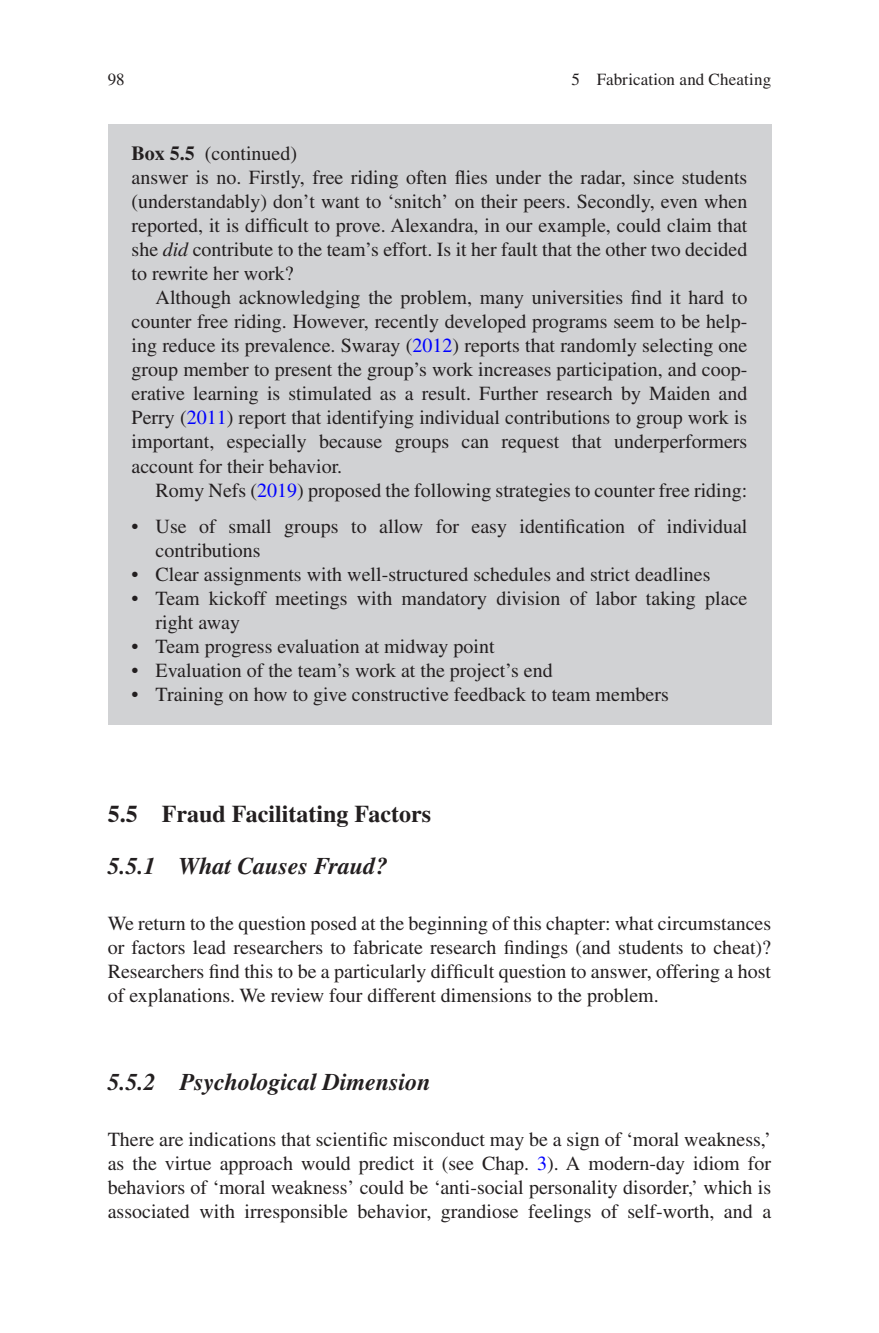
<style>
.page{position:relative;width:879px;height:1333px;background:#fff}
.page>*{position:absolute;margin:0;border:0;box-sizing:border-box;transform-origin:0 0}
._1_hd{font:700 24px "Times LT Std";color:#231f20}
._2_hd{font:italic 700 24px "Times LT Std";color:#231f20}
._1_hd_2_hd{font:italic 700 24px "Times LT Std";color:#231f20}
.Text{font:20px/24px "Times LT Std";color:#231f20;text-align:justify}
.Text_flush{font:20px/24px "Times LT Std";color:#231f20;text-align:justify}
.t1{font:17px "Times LT Std";letter-spacing:.005em;color:#231f20}
.s1{font-weight:700}
.s2{font-style:italic}
.s3{color:#00f}
</style>
<div class="page">
<div style="left:108px;top:161px;width:663px;height:563px;background:#d1d2d4"></div>
<div style="left:108px;top:124px;width:663px;height:38px;background:#d1d2d4"></div>
<p class="t1" style="left:108px;top:70px;width:18px">98</p>
<p class="Text" style="left:132px;top:141px;width:167px"><span class="s1">Box 5.5</span> (continued)</p>
<p class="t1" style="left:571px;top:70px;width:201px">5 Fabrication and Cheating</p>
<p class="Text" style="left:132px;top:165px;width:617px">answer is no. Firstly, free riding often flies under the radar, since students (understandably) don’t want to ‘snitch’ on their peers. Secondly, even when reported, it is difficult to prove. Alexandra, in our example, could claim that she <span class="s2">did</span> contribute to the team’s effort. Is it her fault that the other two decided to rewrite her work?</p>
<p class="Text" style="left:132px;top:285px;width:617px;text-indent:24px">Although acknowledging the problem, many universities find it hard to counter free riding. However, recently developed programs seem to be help&shy;ing reduce its prevalence. Swaray (<span class="s3">2012</span>) reports that randomly selecting one group member to present the group’s work increases participation, and coop&shy;erative learning is stimulated as a result. Further research by Maiden and Perry (<span class="s3">2011</span>) report that identifying individual contributions to group work is important, especially because groups can request that underperformers account for their behavior.</p>
<p class="Text" style="left:156px;top:477px;width:593px">Romy Nefs (<span class="s3">2019</span>) proposed the following strategies to counter free riding:</p>
<p class="Text" style="left:156px;top:513px;width:593px;text-indent:-24px">• Use of small groups to allow for easy identification of individual contributions</p>
<p class="Text" style="left:132px;top:561px;width:580px">• Clear assignments with well-structured schedules and strict deadlines</p>
<p class="Text" style="left:156px;top:585px;width:593px;text-indent:-24px">• Team kickoff meetings with mandatory division of labor taking place right away</p>
<p class="Text" style="left:132px;top:633px;width:365px">• Team progress evaluation at midway point</p>
<p class="Text" style="left:132px;top:657px;width:423px">• Evaluation of the team’s work at the project’s end</p>
<p class="Text" style="left:132px;top:681px;width:539px">• Training on how to give constructive feedback to team members</p>
<h2 class="_1_hd" style="left:108px;top:799px;width:325px">5.5 Fraud Facilitating Factors</h2>
<h3 class="_1_hd_2_hd" style="left:108px;top:851px;width:281px">5.5.1 What Causes Fraud?</h3>
<p class="Text_flush" style="left:108px;top:911px;width:665px">We return to the question posed at the beginning of this chapter: what circumstances or factors lead researchers to fabricate research findings (and students to cheat)?<br>Researchers find this to be a particularly difficult question to answer, offering a host of explanations. We review four different dimensions to the problem.</p>
<h3 class="_2_hd" style="left:108px;top:1067px;width:325px">5.5.2 Psychological Dimension</h3>
<p class="Text_flush" style="left:108px;top:1127px;width:665px">There are indications that scientific misconduct may be a sign of ‘moral weakness,’ as the virtue approach would predict it (see Chap. <span class="s3">3</span>). A modern-day idiom for behaviors of ‘moral weakness’ could be ‘anti-social personality disorder,’ which is associated with irresponsible behavior, grandiose feelings of self-worth, and a</p>
</div>
